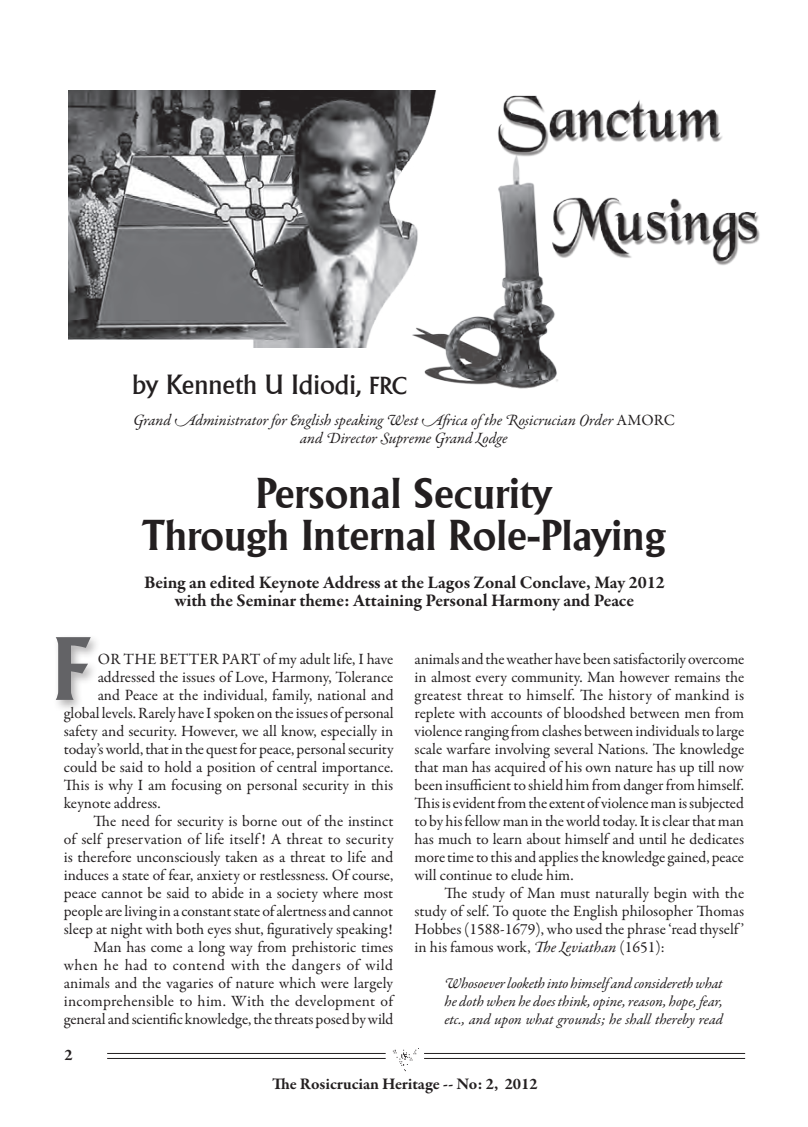
<style>
.page{position:relative;width:808px;height:1127px;background:#fff}
.page>*{position:absolute;margin:0;border:0;box-sizing:border-box;transform-origin:0 0}
.t1{font:700 87px "Adelon Serial";color:#636366}
.t2{font:700 42px/42px "Adelon Serial";color:#231f20;text-align:center}
.t3{font:500 27px "Adelon Serial";color:#231f20}
.t4{font:700 18px/18px "Garamond Premr Pro";letter-spacing:-.005em;color:#231f20;text-align:center}
.t5{font:700 16.5px "Garamond Premr Pro";color:#231f20}
.t6{font:15.75px/18px "Garamond Premr Pro";color:#231f20;text-align:justify}
.t7{font:italic 15.75px/18px "Garamond Premr Pro";letter-spacing:-.005em;color:#231f20;text-align:center}
.t8{font:15.75px "Garamond Premr Pro";letter-spacing:.02em;color:#231f20}
.t9{font:15.75px "Garamond Premr Pro";letter-spacing:.03em;color:#231f20}
.t10{font:italic 15px/18px "Garamond Premr Pro";letter-spacing:-.005em;color:#231f20;text-align:justify}
.s1{font-size:24px}
.s2{font-style:normal}
.s3{font-style:italic}
</style>
<div class="page">
<hr style="left:107px;top:1053px;width:279px;height:1px;background:#231f20">
<hr style="left:107px;top:1058px;width:279px;height:1px;background:#231f20">
<hr style="left:424px;top:1053px;width:321px;height:1px;background:#231f20">
<hr style="left:424px;top:1058px;width:321px;height:1px;background:#231f20">
<img style="left:392px;top:1048px;width:27px;height:23px">
<img style="left:69px;top:90px;width:368px;height:258px">
<img style="left:387px;top:149px;width:171px;height:240px">
<img style="left:537px;top:185px;width:223px;height:91px">
<img style="left:484px;top:95px;width:239px;height:75px">
<div style="left:51px;top:633px;width:49px;height:79px;background:#231f20;opacity:.35"></div>
<h3 class="t3" style="left:132px;top:365px;width:276px">by Kenneth U Idiodi, <span class="s1">FRC</span></h3>
<p class="t7" style="left:133px;top:412px;width:543px">Grand Administrator for English speaking West Africa of the Rosicrucian Order <span class="s2">AMORC </span>and Director Supreme Grand Lodge</p>
<h2 class="t2" style="left:143px;top:469px;width:524px">Personal Security<br>Through Internal Role-Playing</h2>
<p class="t4" style="left:144px;top:574px;width:522px">Being an edited Keynote Address at the Lagos Zonal Conclave, May 2012 with the Seminar theme: Attaining Personal Harmony and Peace</p>
<h1 class="t1" style="left:52px;top:605px;width:39px">F</h1>
<p class="t6" style="left:98px;top:650px;width:31px">or the</p>
<p class="t6" style="left:159px;top:650px;width:3px">better</p>
<p class="t6" style="left:222px;top:650px;width:3px">part</p>
<p class="t6" style="left:263px;top:650px;width:132px">of my adult life, I have</p>
<p class="t6" style="left:98px;top:668px;width:297px">addressed the issues of Love, Harmony, Tolerance</p>
<p class="t6" style="left:98px;top:686px;width:297px">and Peace at the individual, family, national and</p>
<p class="t6" style="left:64px;top:704px;width:331px">global levels. Rarely have I spoken on the issues of personal</p>
<p class="t6" style="left:64px;top:722px;width:331px">safety and security. However, we all know, especially in</p>
<p class="t6" style="left:64px;top:740px;width:331px">today’s world, that in the quest for peace, personal security</p>
<p class="t6" style="left:64px;top:758px;width:331px">could be said to hold a position of central importance.</p>
<p class="t6" style="left:64px;top:776px;width:331px">This is why I am focusing on personal security in this</p>
<p class="t6" style="left:64px;top:794px;width:98px">keynote address.</p>
<p class="t6" style="left:94px;top:812px;width:301px">The need for security is borne out of the instinct</p>
<p class="t6" style="left:64px;top:830px;width:331px">of self preservation of life itself ! A threat to security</p>
<p class="t6" style="left:64px;top:848px;width:331px">is therefore unconsciously taken as a threat to life and</p>
<p class="t6" style="left:64px;top:866px;width:331px">induces a state of fear, anxiety or restlessness. Of course,</p>
<p class="t6" style="left:64px;top:884px;width:331px">peace cannot be said to abide in a society where most</p>
<p class="t6" style="left:64px;top:902px;width:331px">people are living in a constant state of alertness and cannot</p>
<p class="t6" style="left:64px;top:920px;width:331px">sleep at night with both eyes shut, figuratively speaking!</p>
<p class="t6" style="left:94px;top:938px;width:301px">Man has come a long way from prehistoric times</p>
<p class="t9" style="left:64px;top:955px;width:331px">when he had to contend with the dangers of wild</p>
<p class="t6" style="left:64px;top:974px;width:331px">animals and the vagaries of nature which were largely</p>
<p class="t8" style="left:64px;top:991px;width:331px">incomprehensible to him. With the development of</p>
<p class="t6" style="left:64px;top:1010px;width:331px">general and scientific knowledge, the threats posed by wild</p>
<p class="t5" style="left:65px;top:1045px;width:10px">2</p>
<p class="t6" style="left:415px;top:650px;width:331px">animals and the weather have been satisfactorily overcome in almost every community. Man however remains the greatest threat to himself. The history of mankind is replete with accounts of bloodshed between men from violence ranging from clashes between individuals to large scale warfare involving several Nations. The knowledge that man has acquired of his own nature has up till now been insufficient to shield him from danger from himself.<br>This is evident from the extent of violence man is subjected to by his fellow man in the world today. It is clear that man has much to learn about himself and until he dedicates more time to this and applies the knowledge gained, peace will continue to elude him.</p>
<p class="t6" style="left:415px;top:884px;width:331px;text-indent:30px">The study of Man must naturally begin with the study of self. To quote the English philosopher Thomas Hobbes (1588-1679), who used the phrase ‘read thyself ’ in his famous work, <span class="s3">The Leviathan</span> (1651):</p>
<p class="t10" style="left:444px;top:975px;width:280px">Whosoever looketh into himself and considereth what he doth when he does think, opine, reason, hope, fear, etc., and upon what grounds; he shall thereby read</p>
<p class="t5" style="left:272px;top:1073px;width:267px">The Rosicrucian Heritage -- No: 2, 2012</p>
</div>
